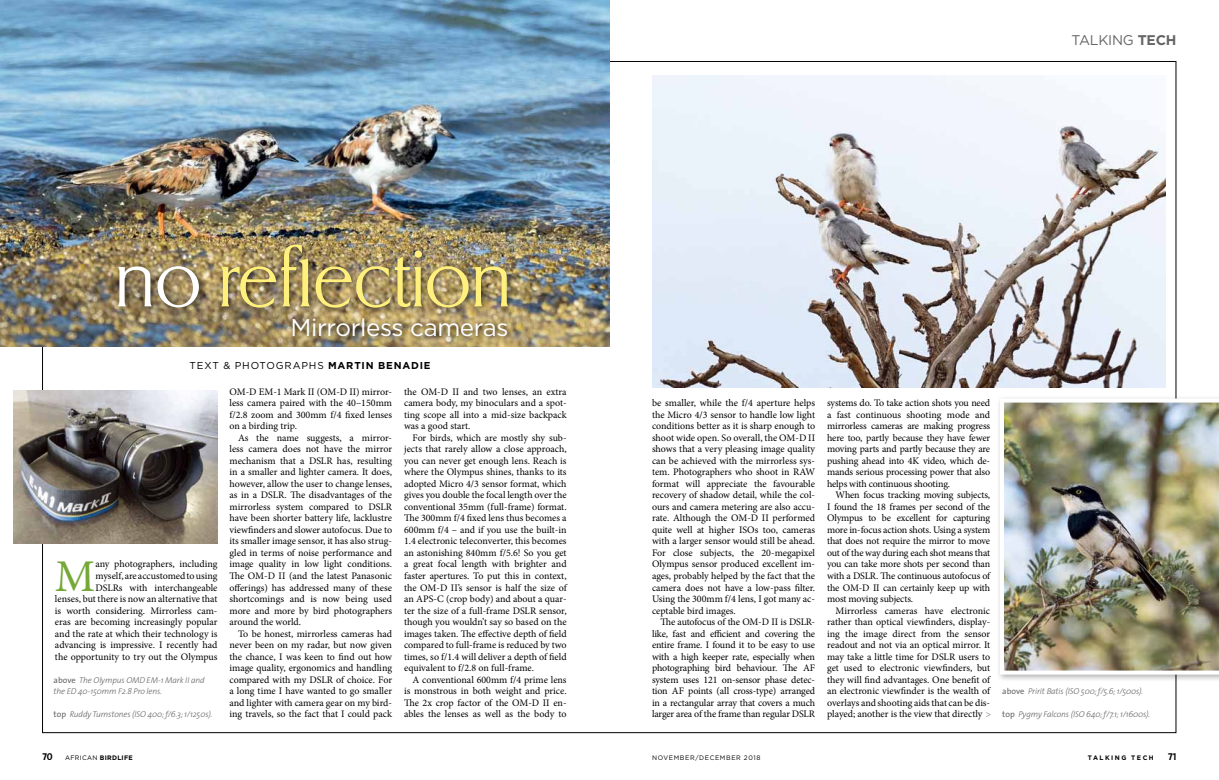
<style>
.page{position:relative;width:1219px;height:780px;background:#fff}
.page>*{position:absolute;margin:0;border:0;box-sizing:border-box;transform-origin:0 0}
.t1{font:200 85px "Dragon";color:#fff07d}
.t2{font:45.4px "Minion Pro";color:#75a837}
.t3{font:24.2px "Gotham";color:#fff}
.t4{font:14px "Gotham";letter-spacing:-.015em;color:#666565}
.t5{font:10px/11.5px "Minion Pro";letter-spacing:-.005em;color:#000;text-align:justify}
.t6{font:10px "Gotham";letter-spacing:.08em;color:#000}
.t7{font:10px "The Sans Bold Caps";color:#000}
.t8{font:italic 300 8.5px/11.5px "The Sans";letter-spacing:-.015em;color:#666565}
.t9{font:6.5px "Gotham";letter-spacing:.1em;color:#000}
.t10{font:700 6.5px "Gotham";letter-spacing:.05em;color:#000}
.t11{font:700 6.5px "Gotham";letter-spacing:.24em;color:#000}
.s1{color:#fff}
.s2{font-weight:700}
.s3{font-weight:400;font-style:normal}
.s4{font-family:"Minion Pro";font-weight:400;font-style:normal;font-size:9.5px;color:#727171}
.s5{font-family:"The Sans Bold Caps";font-weight:400;font-size:10px}
.s6{font-weight:400}
</style>
<div class="page">
<img style="left:0;top:0;width:609px;height:346px">
<div style="left:218px;top:240px;width:298px;height:75px;background:#000;opacity:.6"></div>
<div style="left:115px;top:262px;width:92px;height:53px;background:#000;opacity:.6"></div>
<img style="left:652px;top:75px;width:513px;height:312px">
<div style="left:996px;top:395px;width:223px;height:287px;background:#000;opacity:.3"></div>
<img style="left:1000px;top:398px;width:219px;height:276px">
<div style="left:290px;top:315px;width:224px;height:28px;background:#000;opacity:.75"></div>
<img style="left:13px;top:390px;width:205px;height:153px">
<h1 class="t1" style="left:114px;top:236px;width:399px"><span class="s1">no</span> refflection</h1>
<h3 class="t3" style="left:291px;top:311px;width:219px">M IRRORLESS CAMERAS</h3>
<p class="t6" style="left:189px;top:359px;width:243px">TEXT &amp; PHOTOGRAPHS <span class="s2">MARTIN BENADIE</span></p>
<p class="t5" style="left:55px;top:558px;width:164px;text-align:right">any photographers, including<br>myself, are accustomed to using<br>DSLRs with interchangeable<br>lenses, but there is now an alternative that is worth considering. Mirrorless cam&shy;eras are becoming increasingly popular and the rate at which their technology is advancing is impressive. I recently had the opportunity to try out the Olympus</p>
<h2 class="t2" style="left:55px;top:545px;width:42px">M</h2>
<p class="t8" style="left:54px;top:673px;width:153px"><span class="s3">above</span> The Olympus OMD EM-1 Mark II and the ED 40-150mm F2.8 Pro lens.</p>
<p class="t8" style="left:54px;top:708px;width:160px"><span class="s3">top</span> Ruddy Turnstones (ISO 400; f/6.3; 1/1250s).</p>
<p class="t5" style="left:230px;top:386px;width:164px">OM-D EM-1 Mark II (OM-D II) mirror&shy;less camera paired with the 40–150mm f/2.8 zoom and 300mm f/4 fixed lenses on a birding trip.</p>
<p class="t5" style="left:230px;top:432px;width:164px;text-indent:8px">As the name suggests, a mirror&shy;less camera does not have the mirror mechanism that a DSLR has, resulting in a smaller and lighter camera. It does, however, allow the user to change lenses, as in a DSLR. The disadvantages of the mirrorless system compared to DSLR have been shorter battery life, lacklustre viewfinders and slower autofocus. Due to its smaller image sensor, it has also strug&shy;gled in terms of noise performance and image quality in low light conditions.<br>The OM-D II (and the latest Panasonic offerings) has addressed many of these shortcomings and is now being used more and more by bird photographers around the world.</p>
<p class="t5" style="left:230px;top:627px;width:164px;text-indent:8px">To be honest, mirrorless cameras had never been on my radar, but now given the chance, I was keen to find out how image quality, ergonomics and handling compared with my DSLR of choice. For a long time I have wanted to go smaller and lighter with camera gear on my bird&shy;ing travels, so the fact that I could pack</p>
<p class="t5" style="left:404px;top:386px;width:164px">the OM-D II and two lenses, an extra camera body, my binoculars and a spot&shy;ting scope all into a mid-size backpack was a good start.</p>
<p class="t5" style="left:404px;top:432px;width:164px;text-indent:8px">For birds, which are mostly shy sub&shy;jects that rarely allow a close approach, you can never get enough lens. Reach is where the Olympus shines, thanks to its adopted Micro 4/3 sensor format, which gives you double the focal length over the conventional 35mm (full-frame) format.<br>The 300mm f/4 fixed lens thus becomes a 600mm f/4 – and if you use the built-in 1.4 electronic teleconverter, this becomes an astonishing 840mm f/5.6! So you get a great focal length with brighter and faster apertures. To put this in context, the OM-D II’s sensor is half the size of an APS-C (crop body) and about a quar&shy;ter the size of a full-frame DSLR sensor, though you wouldn’t say so based on the images taken. The effective depth of field compared to full-frame is reduced by two times, so f/1.4 will deliver a depth of field equivalent to f/2.8 on full-frame.</p>
<p class="t5" style="left:404px;top:673px;width:164px;text-indent:8px">A conventional 600mm f/4 prime lens is monstrous in both weight and price.<br>The 2x crop factor of the OM-D II en&shy;ables the lenses as well as the body to</p>
<h3 class="t4" style="left:1071px;top:31px;width:107px">TALKING <span class="s2">TECH</span></h3>
<p class="t5" style="left:652px;top:397px;width:165px">be smaller, while the f/4 aperture helps the Micro 4/3 sensor to handle low light conditions better as it is sharp enough to shoot wide open. So overall, the OM-D II shows that a very pleasing image quality can be achieved with the mirrorless sys&shy;tem. Photographers who shoot in RAW format will appreciate the favourable recovery of shadow detail, while the col&shy;ours and camera metering are also accu&shy;rate. Although the OM-D II performed quite well at higher ISOs too, cameras with a larger sensor would still be ahead.<br>For close subjects, the 20-megapixel Olympus sensor produced excellent im&shy;ages, probably helped by the fact that the camera does not have a low-pass filter.<br>Using the 300mm f/4 lens, I got many ac&shy;ceptable bird images.</p>
<p class="t5" style="left:652px;top:616px;width:165px;text-indent:8px">The autofocus of the OM-D II is DSLR&shy;like, fast and efficient and covering the entire frame. I found it to be easy to use with a high keeper rate, especially when photographing bird behaviour. The AF system uses 121 on-sensor phase detec&shy;tion AF points (all cross-type) arranged in a rectangular array that covers a much larger area of the frame than regular DSLR</p>
<p class="t5" style="left:827px;top:397px;width:165px">systems do. To take action shots you need a fast continuous shooting mode and mirrorless cameras are making progress here too, partly because they have fewer moving parts and partly because they are pushing ahead into 4K video, which de&shy;mands serious processing power that also helps with continuous shooting.</p>
<p class="t5" style="left:827px;top:489px;width:165px;text-indent:8px">When focus tracking moving subjects, I found the 18 frames per second of the Olympus to be excellent for capturing more in-focus action shots. Using a system that does not require the mirror to move out of the way during each shot means that you can take more shots per second than with a DSLR. The continuous autofocus of the OM-D II can certainly keep up with most moving subjects.</p>
<p class="t5" style="left:827px;top:604px;width:165px;text-indent:8px">Mirrorless cameras have electronic rather than optical viewfinders, display&shy;ing the image direct from the sensor readout and not via an optical mirror. It may take a little time for DSLR users to get used to electronic viewfinders, but they will find advantages. One benefit of an electronic viewfinder is the wealth of overlays and shooting aids that can be dis&shy;played; another is the view that directly</p>
<p class="t8" style="left:1002px;top:685px;width:143px"><span class="s3">above</span> Pririt Batis (ISO 500; f/5.6; 1/500s).</p>
<p class="t8" style="left:986px;top:708px;width:166px"><span class="s4">&gt;</span> <span class="s3">top</span> Pygmy Falcons (ISO 640; f/7.1; 1/1600s).</p>
<p class="t10" style="left:42px;top:753px;width:92px"><span class="s5">70</span> <span class="s6">AFRICAN</span> BIRDLIFE</p>
<p class="t9" style="left:652px;top:753px;width:110px">NOVEMBER/DECEMBER 2018</p>
<p class="t11" style="left:1088px;top:753px;width:67px">TALKING TECH</p>
<p class="t7" style="left:1168px;top:747px;width:10px">71</p>
</div>
